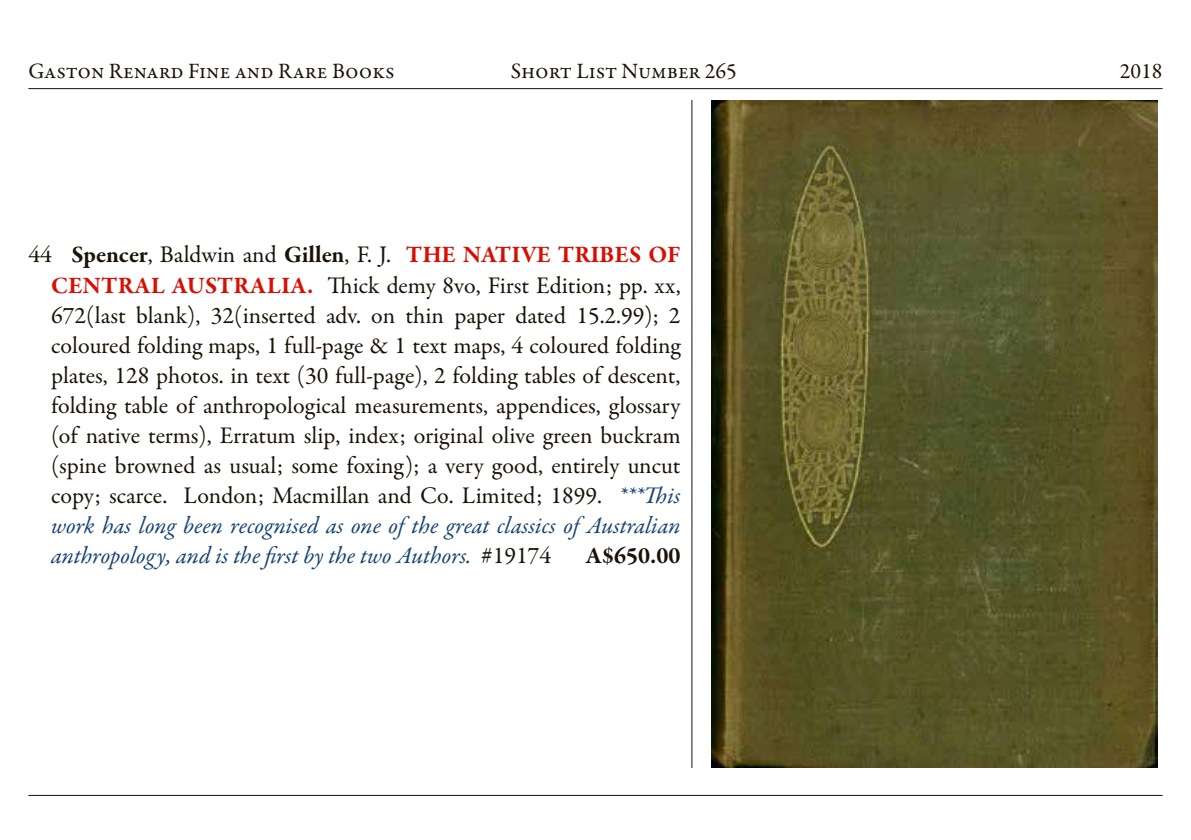
<style>
.page{position:relative;width:1191px;height:840px;background:#fff}
.page>*{position:absolute;margin:0;border:0;box-sizing:border-box;transform-origin:0 0}
.t1{font:24px/30px "Garamond Premr Pro";color:#1a1207;text-align:justify}
.t2{font:700 24px "Garamond Premr Pro";color:#1a1207}
.t3{font:22px "Garamond Premr Pro";color:#1a1207}
.s1{font-weight:700}
.s2{font-weight:700;color:#d80e04}
.s3{font-style:italic;color:#164373}
</style>
<div class="page">
<hr style="left:28px;top:88px;width:1134px;height:1px;background:#1a1207">
<hr style="left:28px;top:794px;width:1134px;height:1px;background:#1a1207">
<hr style="left:691px;top:100px;width:1px;height:667px;background:#1a1207">
<img style="left:711px;top:100px;width:446px;height:667px">
<p class="t3" style="left:28px;top:57px;width:368px">Gaston Renard Fine and Rare Books</p>
<p class="t3" style="left:511px;top:57px;width:228px">Short List Number 265</p>
<p class="t3" style="left:1119px;top:57px;width:44px">2018</p>
<p class="t1" style="left:51px;top:240px;width:631px;text-indent:-23px">44 <span class="s1">Spencer</span>, Baldwin and <span class="s1">Gillen</span>, F. J. <span class="s2">THE NATIVE TRIBES OF CENTRAL AUSTRALIA.</span> Thick demy 8vo, First Edition; pp. xx, 672(last blank), 32(inserted adv. on thin paper dated 15.2.99); 2 coloured folding maps, 1 full-page &amp; 1 text maps, 4 coloured folding plates, 128 photos. in text (30 full-page), 2 folding tables of descent, folding table of anthropological measurements, appendices, glossary (of native terms), Erratum slip, index; original olive green buckram (spine browned as usual; some foxing); a very good, entirely uncut copy; scarce. London; Macmillan and Co. Limited; 1899. <span class="s3">***This work has long been recognised as one of the great classics of Australian anthropology, and is the first by the two Authors.</span> #19174</p>
<p class="t2" style="left:586px;top:540px;width:96px">A$650.00</p>
</div>
